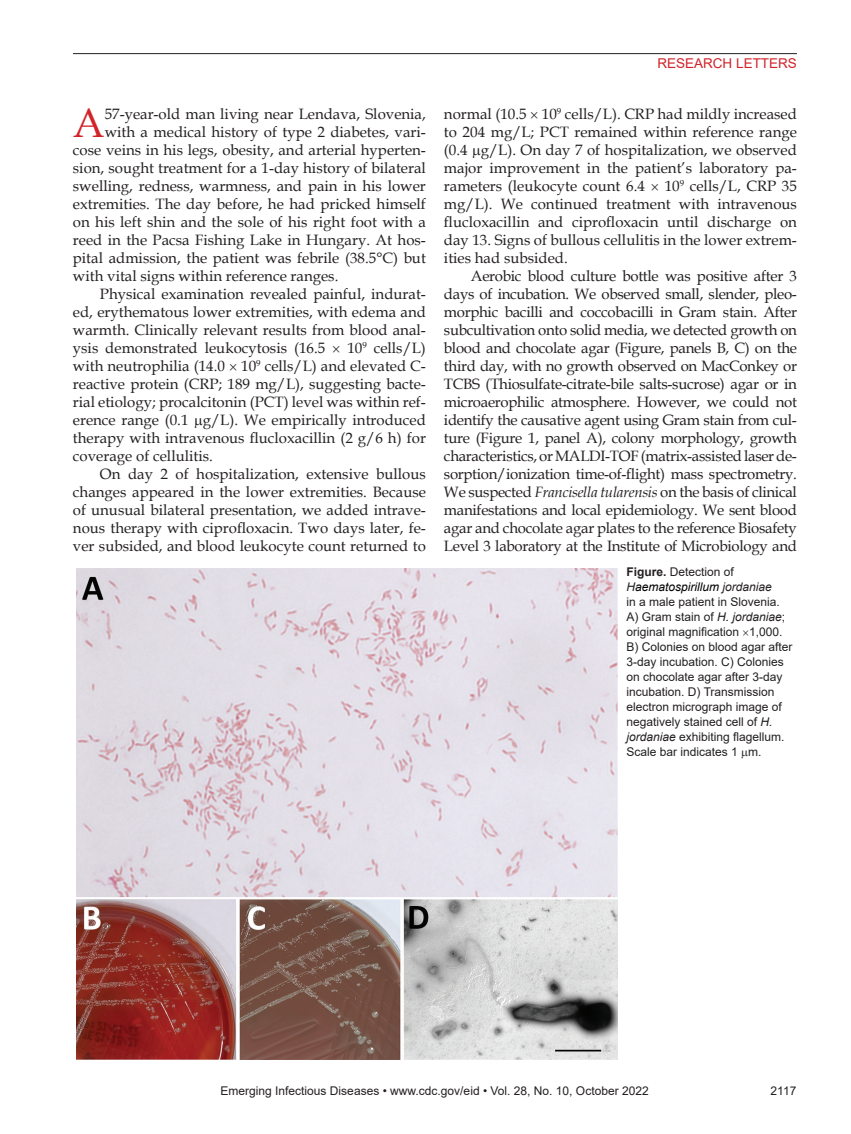
<style>
.page{position:relative;width:851px;height:1134px;background:#fff}
.page>*{position:absolute;margin:0;border:0;box-sizing:border-box;transform-origin:0 0}
.Drop_Cap{font:40.8px "Book Antiqua";color:#d1232a}
.Body_Text{font:15px/18px "Book Antiqua";color:#231f20;text-align:justify}
.Drop_Cap-2{font:15px "Book Antiqua";color:#231f20}
.t1{font:13.5px "Arial";color:#d1232a}
.Figure_Legend{font:12px/15px "Arial";color:#231f20}
.s1{font-style:italic}
.s2{font-weight:700}
.s3{font-style:italic;color:#000}
</style>
<div class="page">
<hr style="left:73px;top:53px;width:723px;height:1px;background:#231f20">
<img style="left:77px;top:569px;width:540px;height:491px">
<p class="Drop_Cap" style="left:73px;top:95px;width:33px">A</p>
<p class="Drop_Cap-2" style="left:105px;top:103px;width:323px">57-year-old man living near Lendava, Slovenia,</p>
<p class="Drop_Cap-2" style="left:105px;top:121px;width:323px">with a medical history of type 2 diabetes, vari-</p>
<p class="Drop_Cap-2" style="left:73px;top:139px;width:354px">cose veins in his legs, obesity, and arterial hyperten-</p>
<p class="Drop_Cap-2" style="left:73px;top:157px;width:354px">sion, sought treatment for a 1-day history of bilateral</p>
<p class="Drop_Cap-2" style="left:73px;top:175px;width:354px">swelling, redness, warmness, and pain in his lower</p>
<p class="Drop_Cap-2" style="left:73px;top:193px;width:354px">extremities. The day before, he had pricked himself</p>
<p class="Drop_Cap-2" style="left:73px;top:211px;width:354px">on his left shin and the sole of his right foot with a</p>
<p class="Drop_Cap-2" style="left:73px;top:229px;width:354px">reed in the Pacsa Fishing Lake in Hungary. At hos-</p>
<p class="Drop_Cap-2" style="left:73px;top:247px;width:354px">pital admission, the patient was febrile (38.5°C) but</p>
<p class="Drop_Cap-2" style="left:73px;top:265px;width:267px">with vital signs within reference ranges.</p>
<p class="Body_Text" style="left:73px;top:284px;width:354px;text-indent:27px">Physical examination revealed painful, indurat&shy;ed, erythematous lower extremities, with edema and warmth. Clinically relevant results from blood anal&shy;ysis demonstrated leukocytosis (16.5</p>
<p class="Body_Text" style="left:73px;top:338px;width:354px;text-indent:274px">10<sup>9</sup> cells/L) with neutrophilia (14.0 10<sup>9</sup> cells/L) and elevated C&shy;reactive protein (CRP; 189 mg/L), suggesting bacte&shy;rial etiology; procalcitonin (PCT) level was within ref&shy;erence range (0.1 g/L). We empirically introduced therapy with intravenous flucloxacillin (2 g/6 h) for coverage of cellulitis.</p>
<p class="Body_Text" style="left:73px;top:464px;width:354px;text-indent:27px">On day 2 of hospitalization, extensive bullous changes appeared in the lower extremities. Because of unusual bilateral presentation, we added intrave&shy;nous therapy with ciprofloxacin. Two days later, fe&shy;ver subsided, and blood leukocyte count returned to</p>
<p class="t1" style="left:657px;top:54px;width:141px">RESEARCH LETTERS</p>
<p class="Body_Text" style="left:444px;top:104px;width:354px">normal (10.5 10<sup>9</sup> cells/L). CRP had mildly increased to 204 mg/L; PCT remained within reference range (0.4 g/L). On day 7 of hospitalization, we observed major improvement in the patient’s laboratory pa&shy;rameters (leukocyte count 6.4</p>
<p class="Body_Text" style="left:444px;top:176px;width:354px;text-indent:221px">10<sup>9</sup> cells/L, CRP 35 mg/L). We continued treatment with intravenous flucloxacillin and ciprofloxacin until discharge on day 13. Signs of bullous cellulitis in the lower extrem&shy;ities had subsided.</p>
<p class="Body_Text" style="left:444px;top:266px;width:354px;text-indent:27px">Aerobic blood culture bottle was positive after 3 days of incubation. We observed small, slender, pleo&shy;morphic bacilli and coccobacilli in Gram stain. After subcultivation onto solid media, we detected growth on blood and chocolate agar (Figure, panels B, C) on the third day, with no growth observed on MacConkey or TCBS (Thiosulfate-citrate-bile salts-sucrose) agar or in microaerophilic atmosphere. However, we could not identify the causative agent using Gram stain from cul&shy;ture (Figure 1, panel A), colony morphology, growth characteristics, or MALDI-TOF (matrix-assisted laser de&shy;sorption/ionization time-of-flight) mass spectrometry.<br>We suspected <span class="s1">Francisella tularensis</span> on the basis of clinical manifestations and local epidemiology. We sent blood agar and chocolate agar plates to the reference Biosafety Level 3 laboratory at the Institute of Microbiology and</p>
<p class="Figure_Legend" style="left:626px;top:564px;width:168px"><span class="s2">Figure.</span> Detection of<br><span class="s1">H</span><span class="s3">aematospirillum</span> <span class="s1">jordaniae<br></span>in a male patient in Slovenia.<br>A) Gram stain of <span class="s1">H</span><span class="s3">.</span> <span class="s1">jordaniae</span>; original magnification 1,000.<br>B) Colonies on blood agar after<br>3-day incubation. C) Colonies on chocolate agar after 3-day incubation. D) Transmission electron micrograph image of negatively stained cell of <span class="s1">H. jordaniae</span> exhibiting flagellum.<br>Scale bar indicates 1 m.</p>
<p class="Figure_Legend" style="left:220px;top:1084px;width:429px">Emerging Infectious Diseases • www.cdc.gov/eid • Vol. 28, No. 10, October 2022</p>
<p class="Figure_Legend" style="left:770px;top:1084px;width:27px">2117</p>
</div>
